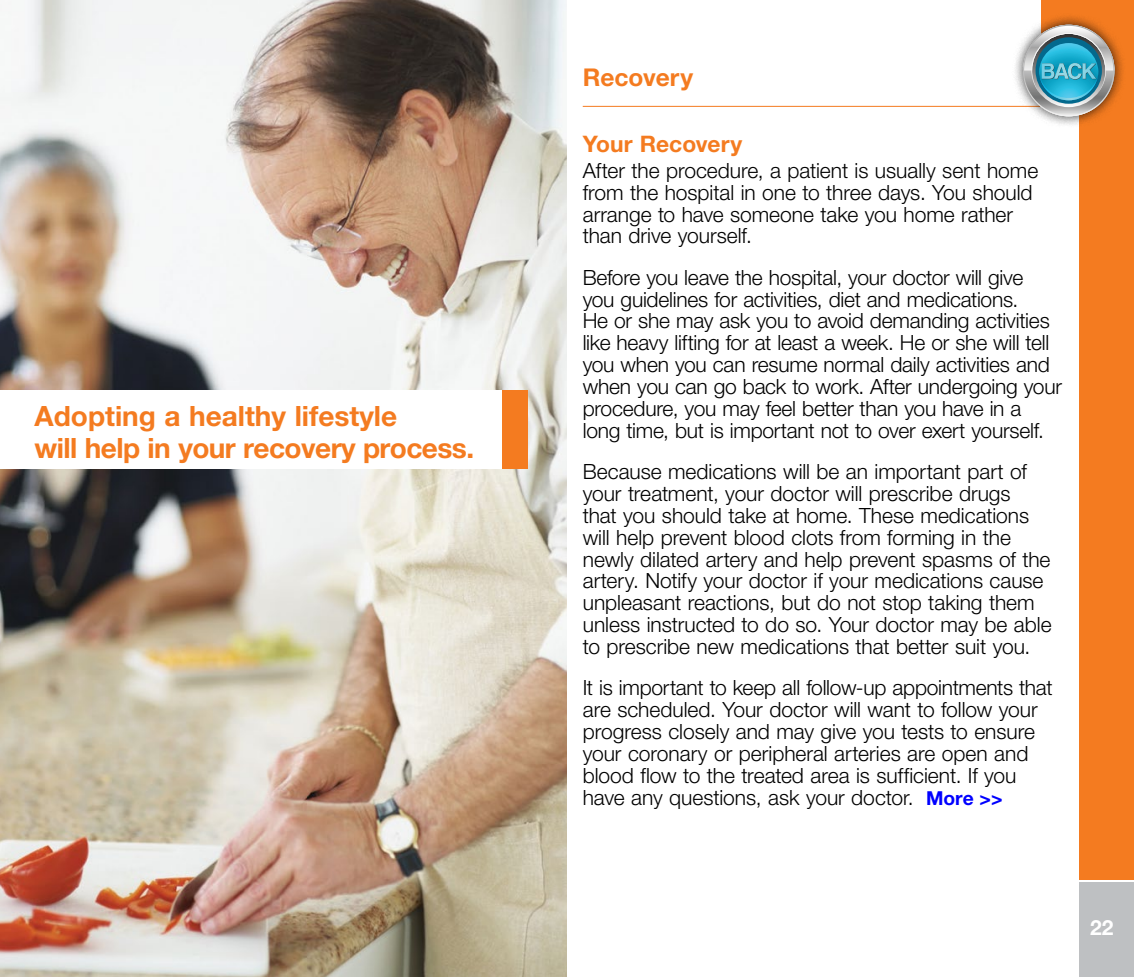
<style>
.page{position:relative;width:1134px;height:977px;background:#fff}
.page>*{position:absolute;margin:0;border:0;box-sizing:border-box;transform-origin:0 0}
.t1{font:700 28px/31.5px "Helvetica Neue";letter-spacing:-.02em;color:#f47b20}
.t2{font:700 24.5px "Helvetica Neue";letter-spacing:.005em;color:#f47b20}
.t3{font:700 22.75px "Helvetica Neue";letter-spacing:.005em;color:#f47b20}
.t4{font:300 21px/21.9px "Helvetica Neue";letter-spacing:-.005em;color:#000}
.s1{font-weight:700;font-size:19.25px;color:#00f}
</style>
<div class="page">
<img style="left:0;top:0;width:567px;height:976px">
<div style="left:0;top:390px;width:502px;height:78px;background:#fff"></div>
<div style="left:1080px;top:882px;width:54px;height:94px;background:#bec0c2"></div>
<div style="left:1041px;top:0;width:93px;height:107px;background:#f47b20"></div>
<div style="left:1080px;top:105px;width:54px;height:774px;background:#f47b20"></div>
<hr style="left:583px;top:106px;width:460px;height:1px;background:#f47b20">
<div style="left:502px;top:390px;width:26px;height:78px;background:#f47b20"></div>
<div style="left:1011px;top:13px;width:115px;height:115px;background:#000;opacity:.75"></div>
<svg style="left:1023px;top:25px;width:92px;height:91px"></svg>
<p class="t1" style="left:35px;top:400px;width:441px">Adopting a healthy lifestyle<br>will help in your recovery process.</p>
<p class="t2" style="left:583px;top:62px;width:112px">Recovery</p>
<p class="t3" style="left:583px;top:130px;width:161px">Your Recovery</p>
<p class="t4" style="left:583px;top:159px;width:457px">After the procedure, a patient is usually sent home from the hospital in one to three days. You should arrange to have someone take you home rather than drive yourself.</p>
<p class="t4" style="left:583px;top:266px;width:481px">Before you leave the hospital, your doctor will give<br>you guidelines for activities, diet and medications.<br>He or she may ask you to avoid demanding activities like heavy lifting for at least a week. He or she will tell you when you can resume normal daily activities and when you can go back to work. After undergoing your procedure, you may feel better than you have in a long time, but is important not to over exert yourself.</p>
<p class="t4" style="left:583px;top:460px;width:470px">Because medications will be an important part of your treatment, your doctor will prescribe drugs<br>that you should take at home. These medications will help prevent blood clots from forming in the newly dilated artery and help prevent spasms of the artery. Notify your doctor if your medications cause unpleasant reactions, but do not stop taking them unless instructed to do so. Your doctor may be able to prescribe new medications that better suit you.</p>
<p class="t4" style="left:583px;top:676px;width:471px">It is important to keep all follow-up appointments that are scheduled. Your doctor will want to follow your progress closely and may give you tests to ensure your coronary or peripheral arteries are open and blood flow to the treated area is sufficient. If you have any questions, ask your doctor. <span class="s1">More &gt;&gt;</span></p>
</div>
